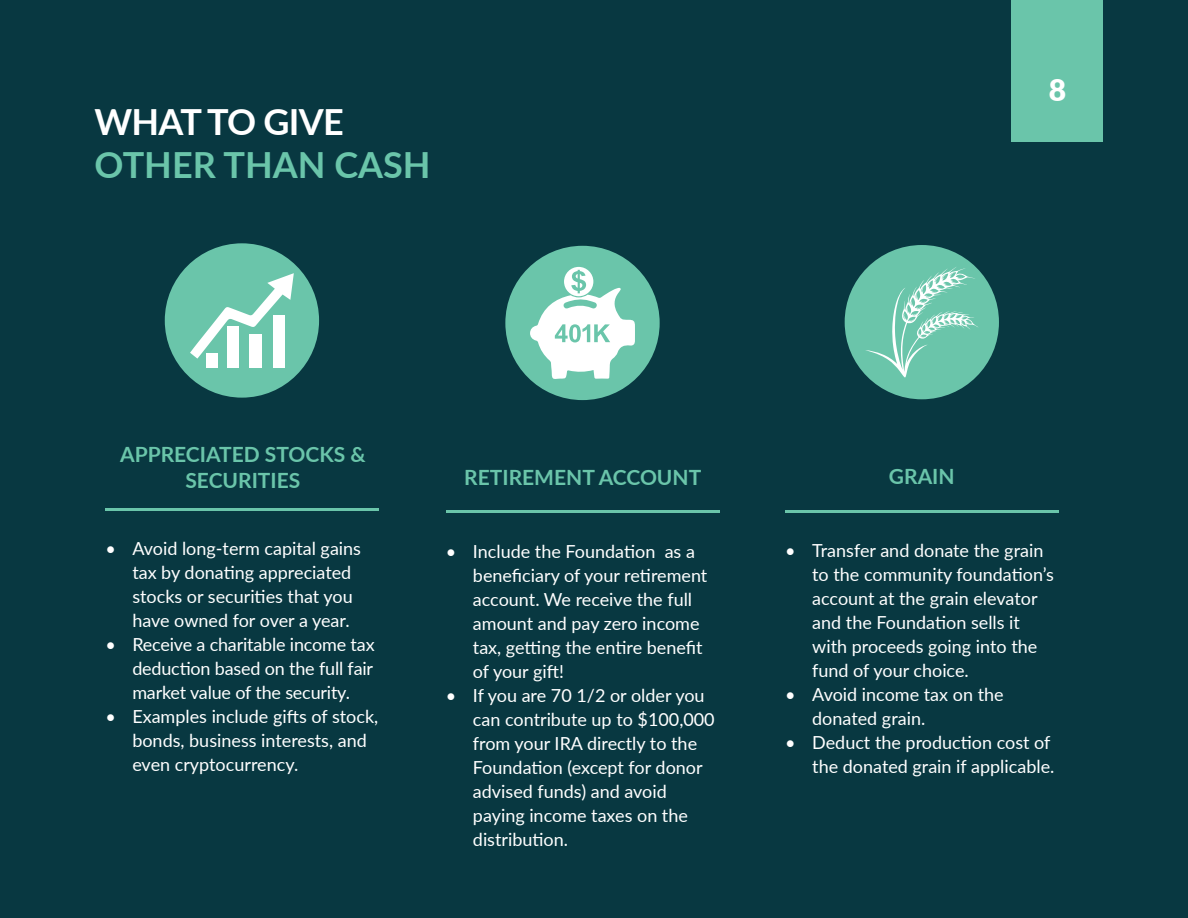
<style>
.page{position:relative;width:1188px;height:918px;background:#083841}
.page>*{position:absolute;margin:0;border:0;box-sizing:border-box;transform-origin:0 0}
.MED_TITLE{font:700 36px/43.2px "Lato";color:#6ac5aa}
.t1{font:900 30px "Lato";color:#fff}
.SUBTITLE{font:700 21px/25.2px "Lato";color:#6ac5aa;text-align:center}
.t2{font:18px/24px "Lato";color:#fff}
.s1{color:#fff}
</style>
<div class="page">
<div style="left:1012px;top:0;width:91px;height:142px;background:#6ac5aa"></div>
<hr style="left:105px;top:508px;width:274px;height:2px;background:#6ac5aa">
<div style="left:165px;top:243px;width:154px;height:155px;background:#6ac5aa;border-radius:50%"></div>
<svg style="left:190px;top:273px;width:104px;height:86px"></svg>
<div style="left:273px;top:316px;width:11px;height:52px;background:#fff"></div>
<div style="left:227px;top:326px;width:11px;height:42px;background:#fff"></div>
<div style="left:250px;top:334px;width:12px;height:34px;background:#fff"></div>
<div style="left:206px;top:353px;width:12px;height:15px;background:#fff"></div>
<hr style="left:446px;top:511px;width:273px;height:2px;background:#6ac5aa">
<div style="left:505px;top:246px;width:155px;height:154px;background:#6ac5aa;border-radius:50%"></div>
<svg style="left:530px;top:267px;width:105px;height:113px"></svg>
<hr style="left:785px;top:510px;width:273px;height:2px;background:#6ac5aa">
<div style="left:845px;top:245px;width:154px;height:154px;background:#6ac5aa;border-radius:50%"></div>
<svg style="left:865px;top:267px;width:114px;height:111px"></svg>
<p class="MED_TITLE" style="left:94px;top:99px;width:338px"><span class="s1">WHAT TO GIVE<br></span>OTHER THAN CASH</p>
<p class="t1" style="left:1049px;top:67px;width:19px">8</p>
<p class="SUBTITLE" style="left:120px;top:441px;width:247px">APPRECIATED STOCKS &amp;<br>SECURITIES</p>
<p class="t2" style="left:132px;top:536px;width:230px;text-indent:-27px">• Avoid long-term capital gains tax by donating appreciated stocks or securities that you have owned for over a year.</p>
<p class="t2" style="left:132px;top:632px;width:244px;text-align:justify;text-indent:-27px">• Receive a charitable income tax deduction based on the full fair market value of the security.</p>
<p class="t2" style="left:132px;top:704px;width:248px;text-indent:-27px">• Examples include gifts of stock, bonds, business interests, and even cryptocurrency.</p>
<p class="SUBTITLE" style="left:464px;top:464px;width:239px">RETIREMENT ACCOUNT</p>
<p class="t2" style="left:473px;top:539px;width:236px;text-indent:-27px">• Include the Foundation as a beneficiary of your retirement account. We receive the full amount and pay zero income tax, getting the entire benefit of your gift!</p>
<p class="t2" style="left:473px;top:683px;width:243px;text-indent:-27px">• If you are 70 1/2 or older you can contribute up to $100,000 from your IRA directly to the<br>Foundation (except for donor advised funds) and avoid paying income taxes on the distribution.</p>
<p class="SUBTITLE" style="left:889px;top:463px;width:67px">GRAIN</p>
<p class="t2" style="left:812px;top:538px;width:243px;text-indent:-27px">• Transfer and donate the grain to the community foundation’s account at the grain elevator and the Foundation sells it with proceeds going into the fund of your choice.</p>
<p class="t2" style="left:812px;top:682px;width:193px;text-indent:-27px">• Avoid income tax on the donated grain.</p>
<p class="t2" style="left:785px;top:730px;width:271px;text-align:right">• Deduct the production cost of the donated grain if applicable.</p>
</div>
